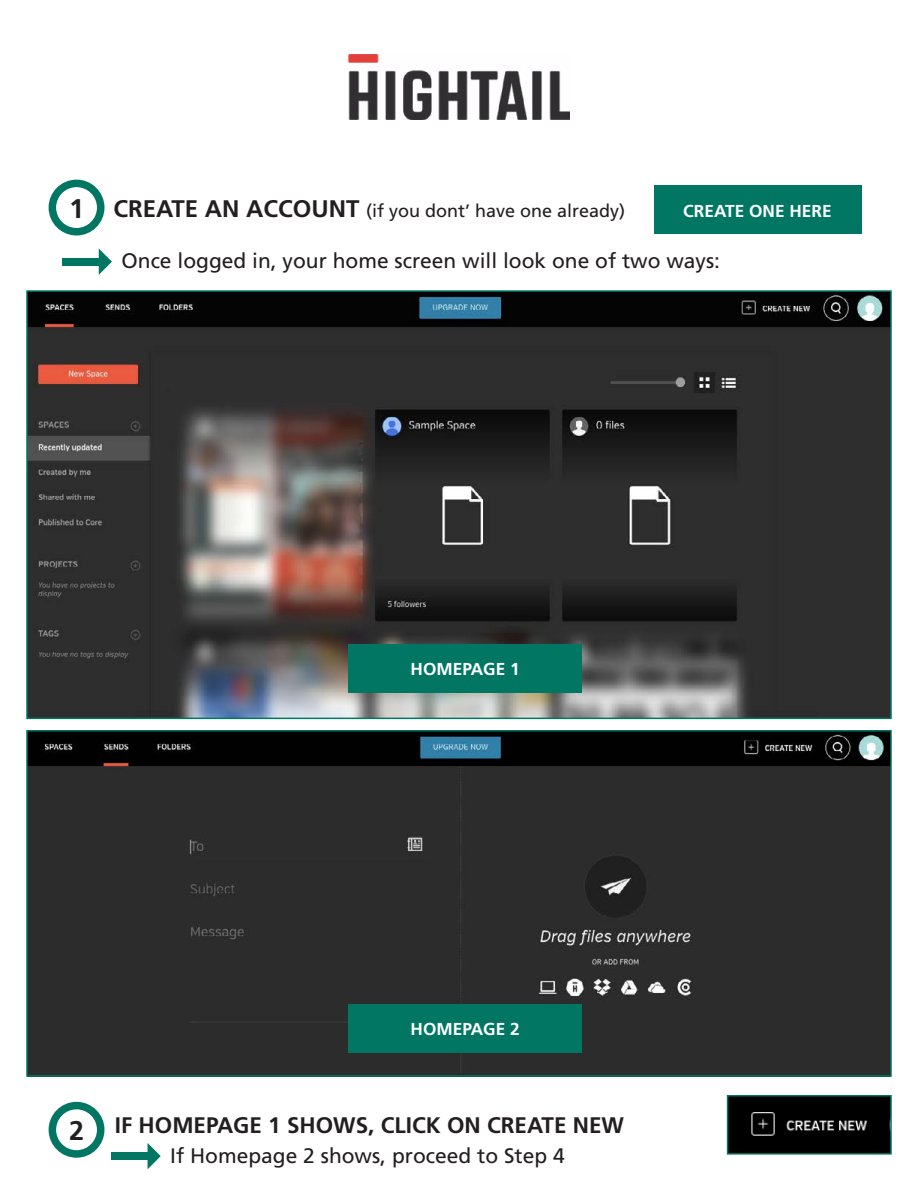
<style>
.page{position:relative;width:918px;height:1188px;background:#fff}
.page>*{position:absolute;margin:0;border:0;box-sizing:border-box;transform-origin:0 0}
.t1{font:700 27px "Frutiger";color:#231f20}
.t2{font:700 22.5px "Frutiger";color:#231f20}
.t3{font:21px "Frutiger";color:#231f20}
.t4{font:18px "Frutiger";color:#231f20}
.t5{font:700 17.25px "Frutiger";color:#fff}
.s1{font-weight:700;font-size:24px}
</style>
<div class="page">
<img style="left:349px;top:54px;width:220px;height:66px">
<div style="left:49px;top:180px;width:55px;height:56px;border:8px solid #007663;border-radius:50%"></div>
<div style="left:49px;top:1102px;width:55px;height:56px;border:8px solid #007663;border-radius:50%"></div>
<div style="left:654px;top:186px;width:207px;height:48px;background:#007663"></div>
<img style="left:29px;top:293px;width:860px;height:423px">
<div style="left:26px;top:290px;width:866px;height:429px;border:2px solid #007663"></div>
<img style="left:29px;top:733px;width:860px;height:341px">
<div style="left:26px;top:730px;width:866px;height:347px;border:2px solid #007663"></div>
<img style="left:730px;top:1098px;width:159px;height:54px">
<div style="left:727px;top:1095px;width:165px;height:60px;border:2px solid #007663"></div>
<div style="left:63px;top:258px;width:41px;height:7px;background:#007663"></div>
<svg style="left:99px;top:249px;width:13px;height:26px"></svg>
<div style="left:111px;top:1152px;width:42px;height:8px;background:#007663"></div>
<svg style="left:148px;top:1143px;width:13px;height:26px"></svg>
<div style="left:348px;top:644px;width:234px;height:49px;background:#007663"></div>
<div style="left:348px;top:1004px;width:234px;height:49px;background:#007663"></div>
<p class="t1" style="left:69px;top:193px;width:17px">1</p>
<p class="t4" style="left:113px;top:200px;width:513px"><span class="s1">CREATE AN ACCOUNT</span> (if you dont’ have one already)</p>
<p class="t5" style="left:683px;top:201px;width:150px">CREATE ONE HERE</p>
<p class="t3" style="left:122px;top:249px;width:600px">Once logged in, your home screen will look one of two ways:</p>
<p class="t5" style="left:411px;top:659px;width:111px">HOMEPAGE 1</p>
<p class="t1" style="left:69px;top:1115px;width:17px">2</p>
<p class="t5" style="left:411px;top:1019px;width:111px">HOMEPAGE 2</p>
<p class="t2" style="left:115px;top:1111px;width:511px">IF HOMEPAGE 1 SHOWS, CLICK ON CREATE NEW</p>
<p class="t3" style="left:170px;top:1143px;width:396px">If Homepage 2 shows, proceed to Step 4</p>
</div>
